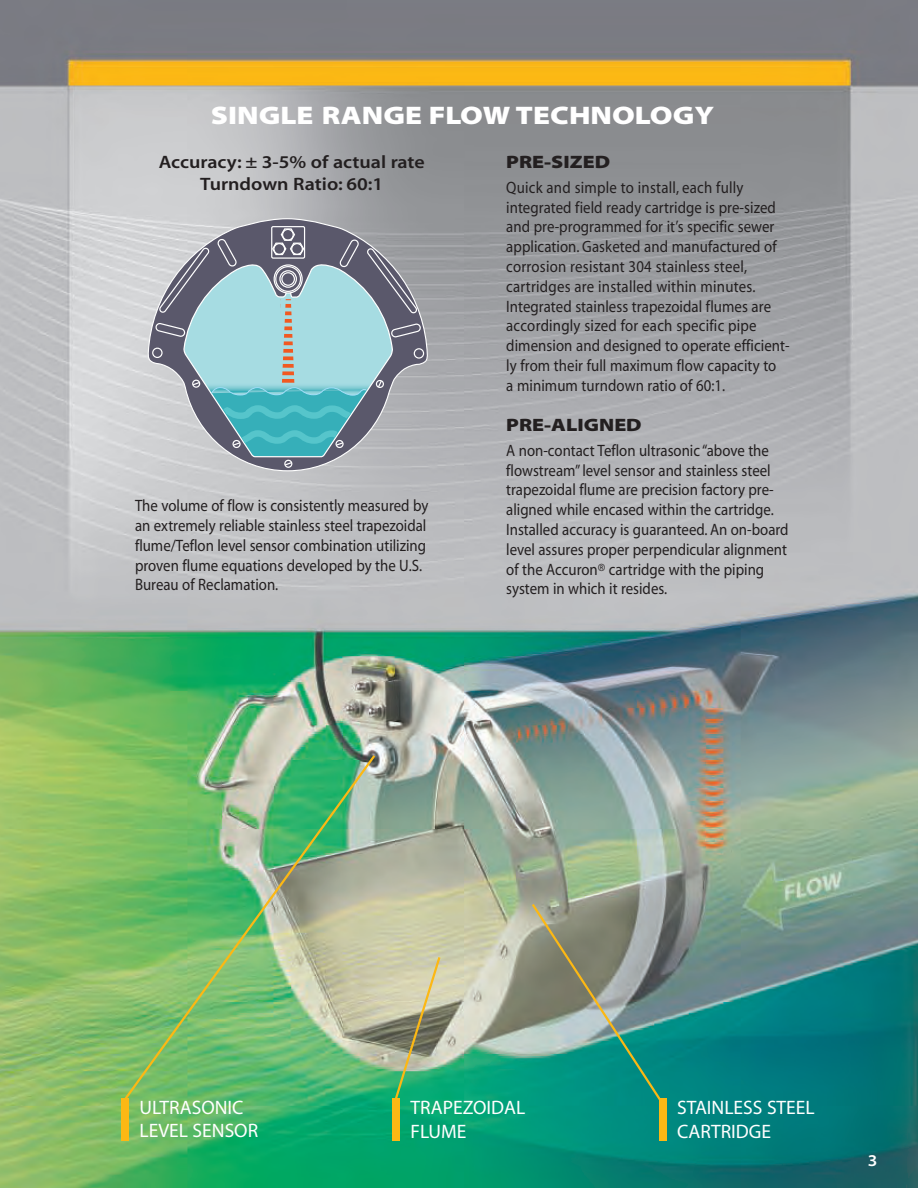
<style>
.page{position:relative;width:918px;height:1188px;background:#fff}
.page>*{position:absolute;margin:0;border:0;box-sizing:border-box;transform-origin:0 0}
.t1{font:25.5px "Myriad MM.215.300";color:#fff;scale:1.11 1}
.t2{font:19.5px/23.4px "Myriad MM.400.600";color:#fff}
.t3{font:18px/21.6px "Myriad MM.565.600";color:#231f20;text-align:center;scale:1.11 1}
.t4{font:18px "Myriad MM.215.300";color:#231f20;scale:1.11 1}
.t5{font:16.5px/19.8px "Myriad MM.400.600";color:#231f20;scale:.9 1}
.t6{font:16.5px "Myriad MM.215.700";color:#fff}
</style>
<div class="page">
<img style="left:0;top:0;width:918px;height:1188px">
<svg style="left:148px;top:218px;width:280px;height:253px;background:#b2b3b7"></svg>
<div style="left:152px;top:348px;width:11px;height:10px;border:1px solid #fff;border-radius:50%"></div>
<div style="left:271px;top:226px;width:34px;height:33px;border:1px solid #fff"></div>
<div style="left:414px;top:348px;width:10px;height:11px;border:1px solid #fff;border-radius:50%"></div>
<div style="left:284px;top:460px;width:8px;height:8px;border:1px solid #fff;border-radius:50%"></div>
<svg style="left:154px;top:228px;width:268px;height:238px;background:#8dabb4"></svg>
<div style="left:659px;top:1099px;width:7px;height:42px;background:#fcb814"></div>
<svg style="left:391px;top:955px;width:51px;height:152px;background:#90af88"></svg>
<div style="left:122px;top:1099px;width:7px;height:42px;background:#fcb814"></div>
<img style="left:121px;top:753px;width:256px;height:351px">
<div style="left:393px;top:1099px;width:7px;height:42px;background:#fcb814"></div>
<svg style="left:530px;top:901px;width:135px;height:204px;background:#649385"></svg>
<h1 class="t1" style="left:211px;top:105px;width:455px">SINGLE RANGE FLOW TECHNOLOGY</h1>
<p class="t3" style="left:159px;top:153px;width:241px">Accuracy: ± 3-5% of actual rate<br>Turndown Ratio: 60:1</p>
<p class="t4" style="left:506px;top:155px;width:95px">PRE-SIZED</p>
<p class="t5" style="left:506px;top:179px;width:317px">Quick and simple to install, each fully integrated field ready cartridge is pre-sized and pre-programmed for it’s specific sewer application. Gasketed and manufactured of corrosion resistant 304 stainless steel, cartridges are installed within minutes.<br>Integrated stainless trapezoidal flumes are accordingly sized for each specific pipe dimension and designed to operate efficient&shy;ly from their full maximum flow capacity to<br>a minimum turndown ratio of 60:1.</p>
<p class="t4" style="left:506px;top:418px;width:124px">PRE-ALIGNED</p>
<p class="t5" style="left:506px;top:442px;width:315px">A non-contact Teflon ultrasonic “above the flowstream” level sensor and stainless steel trapezoidal flume are precision factory pre&shy;aligned while encased within the cartridge.<br>Installed accuracy is guaranteed. An on-board level assures proper perpendicular alignment of the Accuron® cartridge with the piping system in which it resides.</p>
<p class="t5" style="left:135px;top:497px;width:328px">The volume of flow is consistently measured by an extremely reliable stainless steel trapezoidal flume/Teflon level sensor combination utilizing proven flume equations developed by the U.S.<br>Bureau of Reclamation.</p>
<p class="t2" style="left:140px;top:1098px;width:120px">ULTRASONIC<br>LEVEL SENSOR</p>
<p class="t2" style="left:411px;top:1098px;width:116px">TRAPEZOIDAL<br>FLUME</p>
<p class="t2" style="left:677px;top:1098px;width:139px">STAINLESS STEEL<br>CARTRIDGE</p>
<p class="t6" style="left:868px;top:1154px;width:11px">3</p>
</div>
